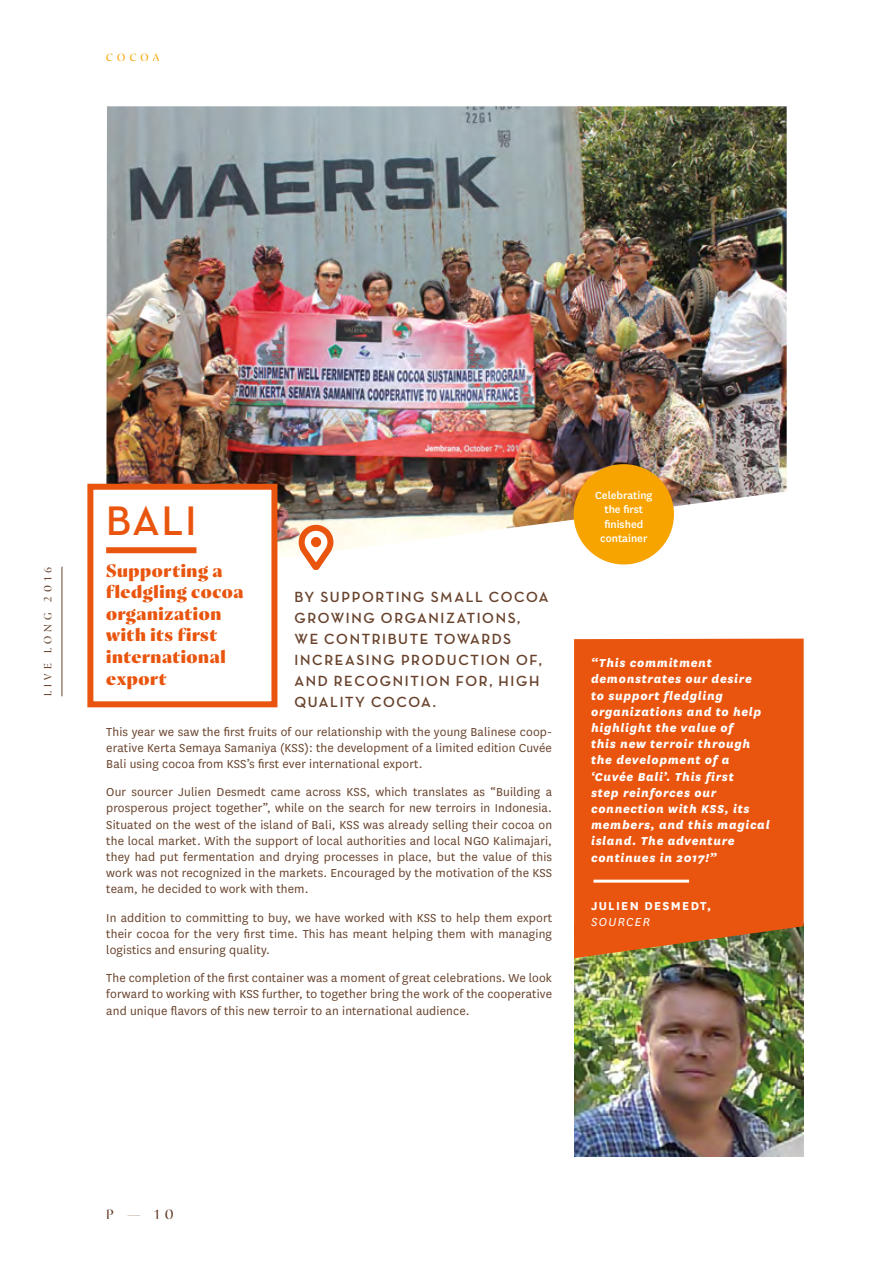
<style>
.page{position:relative;width:893px;height:1263px;background:#fff}
.page>*{position:absolute;margin:0;border:0;box-sizing:border-box;transform-origin:0 0}
.t1{font:42px "Neutra Disp Bold Alt";color:#e9550e}
.t2{font:900 18px/21.6px "Proza Display";letter-spacing:.03em;color:#e9550e}
.t3{font:15px/21.1px "Neutra Disp Bold Alt";letter-spacing:.11em;color:#68422c}
.t4{font:13.5px/16.2px "National";letter-spacing:.01em;color:#68422c;text-align:justify}
.t5{font:italic 800 13.5px/16.2px "National";letter-spacing:.05em;color:#fff}
.t6{font:700 13.5px "National";letter-spacing:.1em;color:#fff}
.t7{font:italic 13.5px "National";letter-spacing:.1em;color:#fff}
.t8{font:13.5px "Proza Display";color:#68422c}
.t9{font:500 12px/14.4px "National";color:#fff;text-align:center}
.t10{font:10.5px "Proza Display";letter-spacing:.4em;color:#68422c}
.t11{font:10.5px "Proza Display";letter-spacing:.4em;color:#f7a400}
</style>
<div class="page">
<hr style="left:62px;top:567px;width:1px;height:129px;background:#68422c">
<img style="left:574px;top:958px;width:230px;height:199px">
<img style="left:106px;top:106px;width:681px;height:473px">
<div style="left:90px;top:487px;width:184px;height:217px;background:#fff"></div>
<div style="left:106px;top:547px;width:90px;height:6px;background:#e9550e"></div>
<div style="left:87px;top:484px;width:190px;height:223px;border:6px solid #e9550e"></div>
<svg style="left:296px;top:522px;width:42px;height:53px"></svg>
<div style="left:311px;top:537px;width:10px;height:10px;background:#e9550e;border-radius:50%"></div>
<div style="left:574px;top:464px;width:100px;height:100px;background:#f7a400;border-radius:50%"></div>
<div style="left:574px;top:639px;width:230px;height:319px;background:#e9550e"></div>
<hr style="left:593px;top:880px;width:96px;height:3px;background:#fff">
<p class="t11" style="left:106px;top:51px;width:54px">COCOA</p>
<p class="t10" style="left:42px;top:696px;width:131px;rotate:-90deg">LIVE LONG 2016</p>
<h1 class="t1" style="left:106px;top:498px;width:92px">BALI</h1>
<h2 class="t2" style="left:106px;top:560px;width:139px">Supporting a fledgling cocoa organization with its first international export</h2>
<p class="t3" style="left:294px;top:586px;width:256px">BY SUPPORTING SMALL COCOA<br>GROWING ORGANIZATIONS,<br>WE CONTRIBUTE TOWARDS<br>INCREASING PRODUCTION OF,<br>AND RECOGNITION FOR, HIGH<br>QUALITY COCOA.</p>
<p class="t4" style="left:106px;top:723px;width:447px">This year we saw the first fruits of our relationship with the young Balinese coop&shy;erative Kerta Semaya Samaniya (KSS): the development of a limited edition Cuvée Bali using cocoa from KSS’s first ever international export.</p>
<p class="t4" style="left:106px;top:783px;width:447px">Our sourcer Julien Desmedt came across KSS, which translates as “Building a prosperous project together”, while on the search for new terroirs in Indonesia.<br>Situated on the west of the island of Bali, KSS was already selling their cocoa on the local market. With the support of local authorities and local NGO Kalimajari, they had put fermentation and drying processes in place, but the value of this work was not recognized in the markets. Encouraged by the motivation of the KSS team, he decided to work with them.</p>
<p class="t4" style="left:106px;top:909px;width:447px">In addition to committing to buy, we have worked with KSS to help them export their cocoa for the very first time. This has meant helping them with managing logistics and ensuring quality.</p>
<p class="t4" style="left:106px;top:969px;width:447px">The completion of the first container was a moment of great celebrations. We look forward to working with KSS further, to together bring the work of the cooperative and unique flavors of this new terroir to an international audience.</p>
<p class="t9" style="left:595px;top:487px;width:59px">Celebrating the first finished container</p>
<p class="t5" style="left:591px;top:654px;width:180px">“This commitment demonstrates our desire<br>to support fledgling organizations and to help highlight the value of<br>this new terroir through the development of a ‘Cuvée Bali’. This first<br>step reinforces our connection with KSS, its members, and this magical island. The adventure continues in 2017!”</p>
<p class="t6" style="left:591px;top:896px;width:122px">JULIEN DESMEDT,</p>
<p class="t7" style="left:591px;top:914px;width:60px">SOURCER</p>
<p class="t8" style="left:106px;top:1206px;width:69px">P — 1 0</p>
</div>
